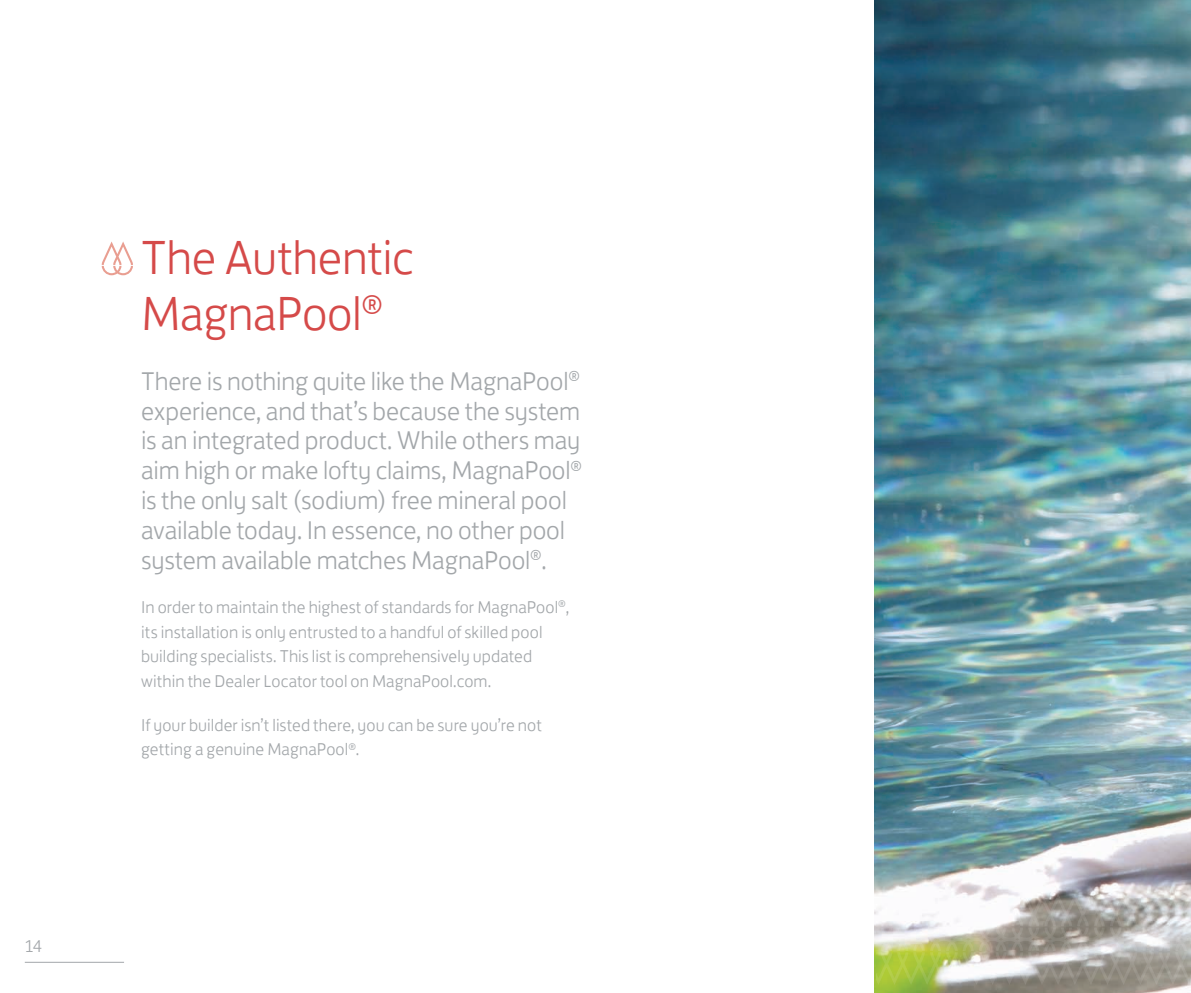
<style>
.page{position:relative;width:1191px;height:993px;background:#fff}
.page>*{position:absolute;margin:0;border:0;box-sizing:border-box;transform-origin:0 0}
.t1{font:300 49px/56px "FS Jack";letter-spacing:-.01em;color:#d54a49}
.t2{font:300 26.25px/29.8px "FS Jack";letter-spacing:-.005em;color:#a3a7aa}
.t3{font:300 17.5px/24.5px "FS Jack";letter-spacing:.005em;color:#a3a7aa}
</style>
<div class="page">
<svg style="left:102px;top:241px;width:31px;height:34px"></svg>
<img style="left:874px;top:0;width:317px;height:992px">
<svg style="left:876px;top:893px;width:315px;height:91px"></svg>
<hr style="left:25px;top:961px;width:99px;height:1px;background:#a3a7aa">
<p class="t3" style="left:25px;top:932px;width:19px">14</p>
<h1 class="t1" style="left:141px;top:225px;width:274px">The Authentic<br>MagnaPool<sup>®</sup></h1>
<p class="t2" style="left:141px;top:363px;width:442px">There is nothing quite like the MagnaPool<sup>® </sup>experience, and that’s because the system is an integrated product. While others may aim high or make lofty claims, MagnaPool<sup>® </sup>is the only salt (sodium) free mineral pool available today. In essence, no other pool system available matches MagnaPool<sup>®</sup>.</p>
<p class="t3" style="left:141px;top:593px;width:430px">In order to maintain the highest of standards for MagnaPool<sup>®</sup>, its installation is only entrusted to a handful of skilled pool building specialists. This list is comprehensively updated within the Dealer Locator tool on MagnaPool.com.</p>
<p class="t3" style="left:141px;top:710px;width:402px">If your builder isn’t listed there, you can be sure you’re not getting a genuine MagnaPool<sup>®</sup>.</p>
</div>
